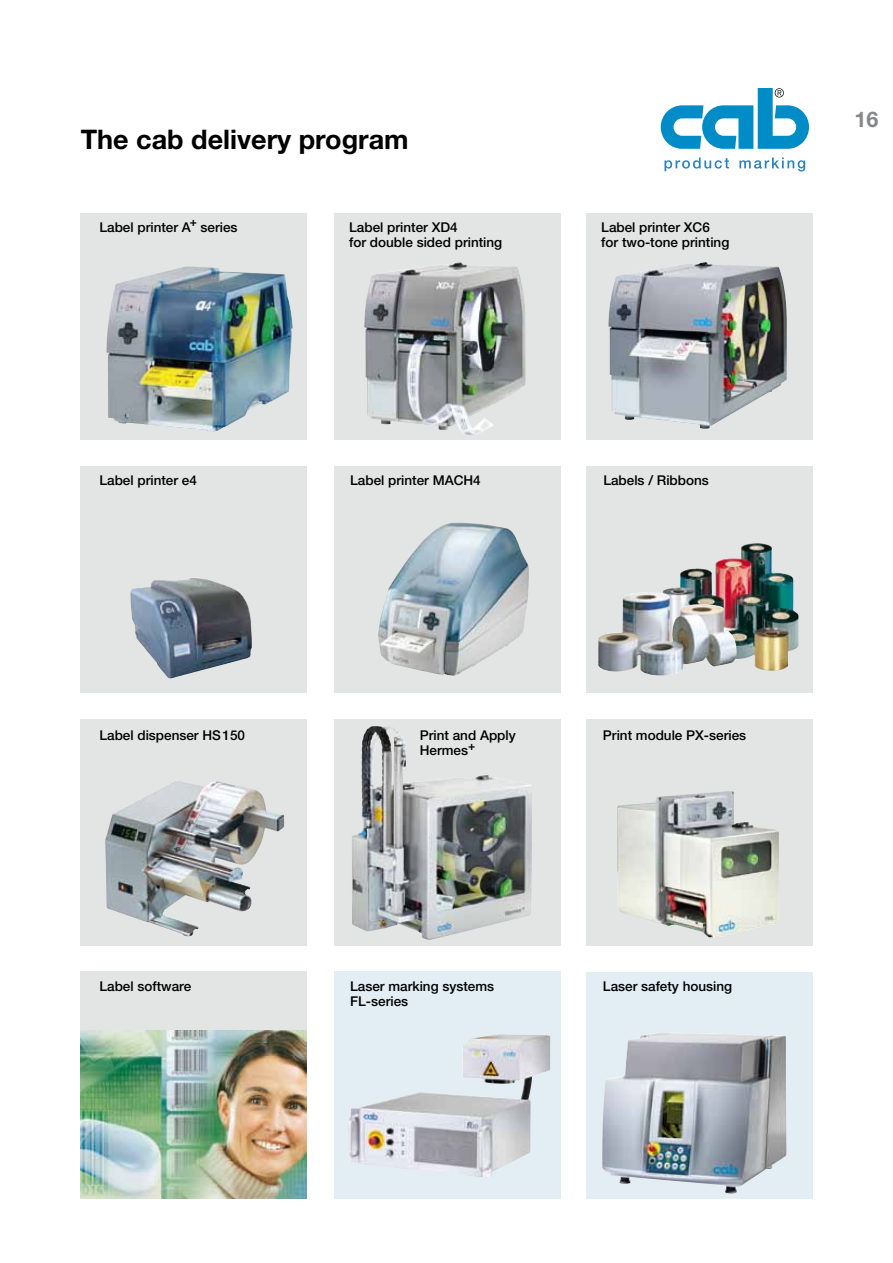
<style>
.page{position:relative;width:893px;height:1263px;background:#fff}
.page>*{position:absolute;margin:0;border:0;box-sizing:border-box;transform-origin:0 0}
.t1{font:700 27px "Helvetica Neue";color:#000}
.t2{font:700 21.6px "Helvetica Neue";color:#87888a}
.t3{font:500 13.5px/15px "Helvetica Neue";color:#000}
</style>
<div class="page">
<svg style="left:661px;top:88px;width:148px;height:61px"></svg>
<svg style="left:664px;top:158px;width:65px;height:13px"></svg>
<svg style="left:739px;top:158px;width:66px;height:13px"></svg>
<div style="left:81px;top:213px;width:226px;height:226px;background:#e3e4e4"></div>
<div style="left:334px;top:466px;width:226px;height:226px;background:#e3e4e4"></div>
<div style="left:587px;top:466px;width:226px;height:226px;background:#e3e4e4"></div>
<div style="left:334px;top:213px;width:226px;height:226px;background:#e3e4e4"></div>
<div style="left:587px;top:213px;width:226px;height:226px;background:#e3e4e4"></div>
<div style="left:81px;top:466px;width:226px;height:226px;background:#e3e4e4"></div>
<div style="left:334px;top:720px;width:226px;height:226px;background:#e3e4e4"></div>
<div style="left:81px;top:972px;width:226px;height:227px;background:#e3e4e4"></div>
<div style="left:81px;top:720px;width:226px;height:226px;background:#e3e4e4"></div>
<div style="left:334px;top:972px;width:226px;height:227px;background:#e2eef4"></div>
<div style="left:587px;top:719px;width:226px;height:227px;background:#e3e4e4"></div>
<div style="left:587px;top:973px;width:226px;height:226px;background:#e2eef4"></div>
<img style="left:105px;top:781px;width:179px;height:155px">
<img style="left:348px;top:1034px;width:202px;height:143px">
<img style="left:378px;top:523px;width:151px;height:153px">
<img style="left:130px;top:578px;width:122px;height:101px">
<img style="left:602px;top:1033px;width:185px;height:161px">
<img style="left:81px;top:1031px;width:226px;height:167px">
<img style="left:364px;top:262px;width:162px;height:173px">
<img style="left:618px;top:791px;width:161px;height:147px">
<img style="left:106px;top:266px;width:187px;height:166px">
<img style="left:352px;top:726px;width:180px;height:214px">
<img style="left:662px;top:543px;width:137px;height:128px">
<img style="left:598px;top:592px;width:140px;height:84px">
<img style="left:608px;top:262px;width:179px;height:167px">
<h1 class="t1" style="left:81px;top:122px;width:329px">The cab delivery program</h1>
<p class="t3" style="left:99px;top:219px;width:140px">Label printer A<sup>+</sup> series</p>
<p class="t3" style="left:349px;top:219px;width:155px">Label printer XD4<br>for double sided printing</p>
<p class="t3" style="left:601px;top:219px;width:130px">Label printer XC6 for two-tone printing</p>
<p class="t3" style="left:350px;top:472px;width:132px">Label printer MACH4</p>
<p class="t3" style="left:99px;top:472px;width:99px">Label printer e4</p>
<p class="t3" style="left:603px;top:472px;width:107px">Labels / Ribbons</p>
<p class="t3" style="left:99px;top:727px;width:147px">Label dispenser HS150</p>
<p class="t3" style="left:99px;top:978px;width:93px">Label software</p>
<p class="t3" style="left:420px;top:727px;width:98px">Print and Apply</p>
<p class="t3" style="left:603px;top:727px;width:145px">Print module PX-series</p>
<p class="t3" style="left:420px;top:742px;width:57px">Hermes<sup>+</sup></p>
<p class="t3" style="left:350px;top:978px;width:146px">Laser marking systems<br>FL-series</p>
<p class="t3" style="left:603px;top:978px;width:131px">Laser safety housing</p>
<h2 class="t2" style="left:854px;top:106px;width:26px">16</h2>
</div>
